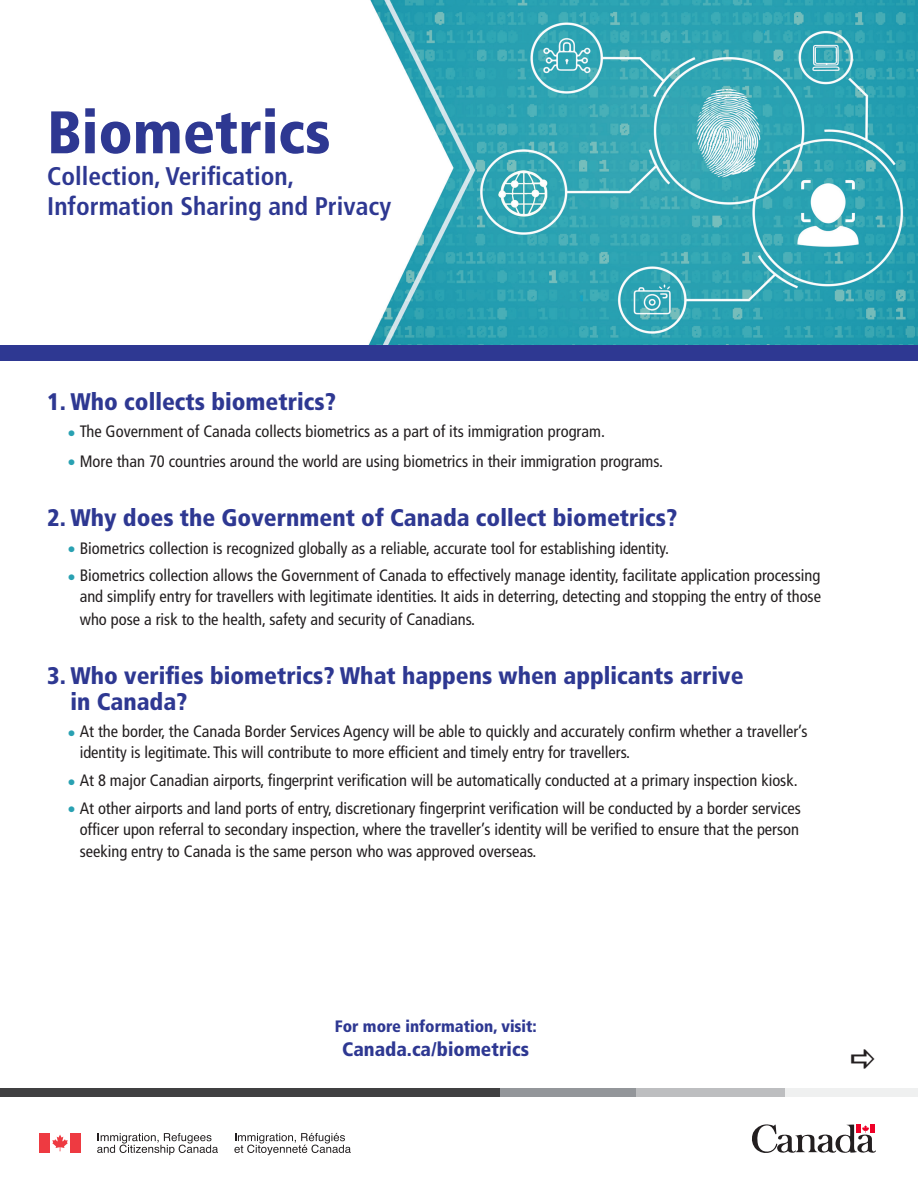
<style>
.page{position:relative;width:918px;height:1188px;background:#fff}
.page>*{position:absolute;margin:0;border:0;box-sizing:border-box;transform-origin:0 0}
.t1{font:900 condensed 60px "Frutiger";color:#2e3892}
.t2{font:700 condensed 25.5px/30px "Frutiger";color:#2e3892}
.SUB1{font:900 condensed 24px/25.5px "Frutiger";color:#2e3892}
.SUB1-2{font:900 condensed 19.5px "Frutiger";color:#2e3892}
.Bullet{font:condensed 16.5px/21px "Frutiger";color:#231f20;text-align:right}
.SUB1-3{font:900 condensed 16.5px "Frutiger";color:#2e3892}
.s1{color:#29a1b2}
</style>
<div class="page">
<img style="left:368px;top:0;width:550px;height:345px">
<div style="left:40px;top:1133px;width:10px;height:20px;background:#ee3a41"></div>
<svg style="left:52px;top:1135px;width:16px;height:16px"></svg>
<div style="left:70px;top:1133px;width:10px;height:20px;background:#ee3a41"></div>
<svg style="left:97px;top:1133px;width:121px;height:22px"></svg>
<svg style="left:234px;top:1133px;width:117px;height:22px"></svg>
<svg style="left:752px;top:1124px;width:124px;height:29px"></svg>
<div style="left:856px;top:1125px;width:5px;height:8px;background:#ef0027"></div>
<div style="left:870px;top:1125px;width:5px;height:8px;background:#ef0027"></div>
<div style="left:0;top:345px;width:918px;height:15px;background:#2e3892"></div>
<div style="left:563px;top:1088px;width:355px;height:9px;background:#eff0f0"></div>
<div style="left:422px;top:1088px;width:363px;height:9px;background:#bdbec0"></div>
<div style="left:273px;top:1088px;width:363px;height:9px;background:#93969a"></div>
<div style="left:0;top:1088px;width:500px;height:9px;background:#404041"></div>
<p class="t1" style="left:47px;top:96px;width:285px">Biometrics</p>
<p class="t2" style="left:47px;top:161px;width:345px">Collection, Verification,<br>Information Sharing and Privacy</p>
<p class="SUB1" style="left:47px;top:388px;width:290px">1. Who collects biometrics?</p>
<p class="Bullet" style="left:68px;top:421px;width:539px"><span class="s1">•</span> The Government of Canada collects biometrics as a part of its immigration program.</p>
<p class="Bullet" style="left:68px;top:450px;width:597px"><span class="s1">•</span> More than 70 countries around the world are using biometrics in their immigration programs.</p>
<p class="SUB1" style="left:47px;top:505px;width:632px">2. Why does the Government of Canada collect biometrics?</p>
<p class="Bullet" style="left:68px;top:537px;width:603px"><span class="s1">•</span> Biometrics collection is recognized globally as a reliable, accurate tool for establishing identity.</p>
<p class="Bullet" style="left:68px;top:565px;width:755px"><span class="s1">•</span> Biometrics collection allows the Government of Canada to effectively manage identity, facilitate application processing and simplify entry for travellers with legitimate identities. It aids in deterring, detecting and stopping the entry of those</p>
<p class="Bullet" style="left:80px;top:609px;width:397px">who pose a risk to the health, safety and security of Canadians.</p>
<p class="SUB1" style="left:70px;top:663px;width:675px;text-indent:-23px">3. Who verifies biometrics? What happens when applicants arrive in Canada?</p>
<p class="Bullet" style="left:80px;top:721px;width:730px;text-align:left;text-indent:-12px"><span class="s1">•</span> At the border, the Canada Border Services Agency will be able to quickly and accurately confirm whether a traveller’s identity is legitimate. This will contribute to more efficient and timely entry for travellers.</p>
<p class="Bullet" style="left:68px;top:770px;width:732px"><span class="s1">•</span> At 8 major Canadian airports, fingerprint verification will be automatically conducted at a primary inspection kiosk.</p>
<p class="Bullet" style="left:68px;top:798px;width:735px"><span class="s1">•</span> At other airports and land ports of entry, discretionary fingerprint verification will be conducted by a border services officer upon referral to secondary inspection, where the traveller’s identity will be verified to ensure that the person</p>
<p class="Bullet" style="left:80px;top:841px;width:458px">seeking entry to Canada is the same person who was approved overseas.</p>
<p class="SUB1-3" style="left:335px;top:1016px;width:203px">For more information, visit:</p>
<p class="SUB1-2" style="left:342px;top:1037px;width:188px">Canada.ca/biometrics</p>
</div>
